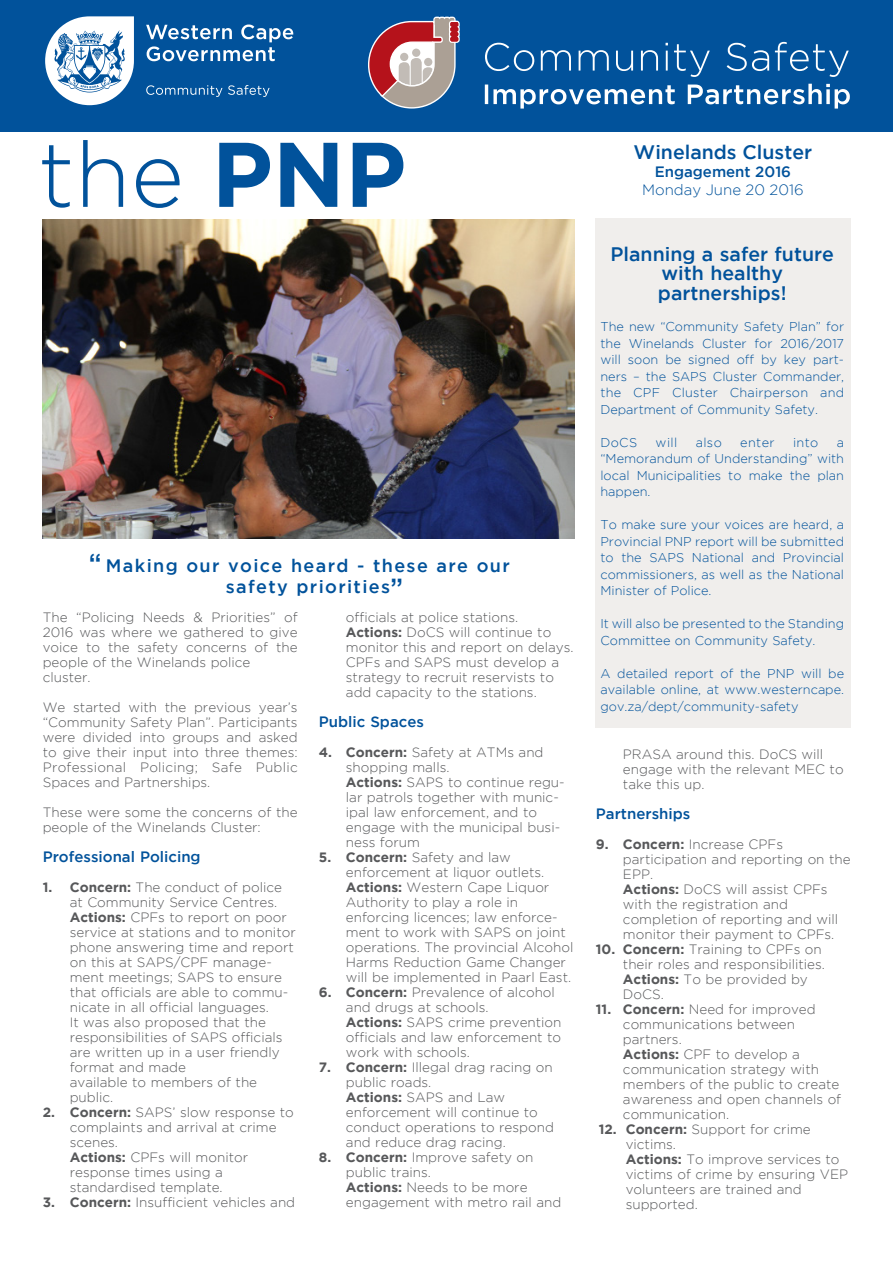
<style>
.page{position:relative;width:893px;height:1263px;background:#fff}
.page>*{position:absolute;margin:0;border:0;box-sizing:border-box;transform-origin:0 0}
.t1{font:300 91.5px "Gotham";color:#01529b}
.t2{font:700 25.5px "Arial";color:#01529b}
.t3{font:500 19.5px/19.5px "Gotham";color:#01529b;text-align:center}
.t4{font:500 18px "Gotham";letter-spacing:.075em;color:#01529b}
.t5{font:500 15px "Gotham";color:#01529b}
.t6{font:300 15px "Gotham";color:#01529b}
.t7{font:300 13.5px/15px "Gotham";color:#57585a}
.t8{font:300 12.75px/16.5px "Gotham";color:#01529b;text-align:justify}
.s1{font-weight:700}
</style>
<div class="page">
<div style="left:0;top:0;width:893px;height:132px;background:#01529b"></div>
<div style="left:595px;top:218px;width:255px;height:510px;background:#f0eeec"></div>
<svg style="left:45px;top:16px;width:249px;height:90px"></svg>
<img style="left:43px;top:220px;width:531px;height:319px">
<svg style="left:485px;top:84px;width:365px;height:25px"></svg>
<svg style="left:485px;top:42px;width:364px;height:35px"></svg>
<svg style="left:368px;top:16px;width:92px;height:93px"></svg>
<p class="t1" style="left:38px;top:125px;width:370px">the <span class="s1">PNP</span></p>
<p class="t3" style="left:634px;top:142px;width:180px">Winelands Cluster</p>
<p class="t5" style="left:655px;top:163px;width:138px">Engagement 2016</p>
<p class="t6" style="left:642px;top:181px;width:163px">Monday June 20 2016</p>
<p class="t2" style="left:89px;top:546px;width:14px">“</p>
<p class="t4" style="left:106px;top:555px;width:405px">Making our voice heard - these are our</p>
<p class="t4" style="left:226px;top:577px;width:166px">safety priorities</p>
<p class="t2" style="left:391px;top:571px;width:14px">”</p>
<p class="t7" style="left:43px;top:610px;width:256px;text-align:justify">The “Policing Needs &amp; Priorities” of 2016 was where we gathered to give voice to the safety concerns of the people of the Winelands police</p>
<p class="t7" style="left:43px;top:670px;width:49px">cluster.</p>
<p class="t7" style="left:43px;top:700px;width:256px;text-align:justify">We started with the previous year’s “Community Safety Plan”. Participants were divided into groups and asked to give their input into three themes:<br>Professional Policing; Safe Public Spaces and Partnerships.</p>
<p class="t7" style="left:43px;top:805px;width:256px">These were some the concerns of the people of the Winelands Cluster:</p>
<p class="t5" style="left:43px;top:848px;width:159px">Professional Policing</p>
<p class="t7" style="left:70px;top:880px;width:228px;text-indent:-27px"><span class="s1">1. Concern:</span> The conduct of police at Community Service Centres.<br><span class="s1">Actions:</span> CPFs to report on poor service at stations and to monitor phone answering time and report on this at SAPS/CPF manage&shy;ment meetings; SAPS to ensure that officials are able to commu&shy;nicate in all official languages.<br>It was also proposed that the responsibilities of SAPS officials are written up in a user friendly format and made<br>available to members of the public.</p>
<p class="t7" style="left:70px;top:1105px;width:226px;text-indent:-27px"><span class="s1">2. Concern:</span> SAPS’ slow response to complaints and arrival at crime scenes.<br><span class="s1">Actions:</span> CPFs will monitor response times using a standardised template.</p>
<p class="t7" style="left:43px;top:1195px;width:254px"><span class="s1">3. Concern:</span> Insufficient vehicles and</p>
<p class="t7" style="left:346px;top:610px;width:229px">officials at police stations.<br><span class="s1">Actions:</span> DoCS will continue to monitor this and report on delays.<br>CPFs and SAPS must develop a strategy to recruit reservists to add capacity to the stations.</p>
<p class="t5" style="left:319px;top:713px;width:107px">Public Spaces</p>
<p class="t7" style="left:346px;top:745px;width:220px;text-indent:-27px"><span class="s1">4. Concern:</span> Safety at ATMs and shopping malls.<br><span class="s1">Actions:</span> SAPS to continue regu&shy;lar patrols together with munic&shy;ipal law enforcement, and to engage with the municipal busi&shy;ness forum</p>
<p class="t7" style="left:346px;top:850px;width:229px;text-indent:-27px"><span class="s1">5. Concern:</span> Safety and law enforcement at liquor outlets.<br><span class="s1">Actions:</span> Western Cape Liquor<br>Authority to play a role in enforcing licences; law enforce&shy;ment to work with SAPS on joint operations. The provincial Alcohol<br>Harms Reduction Game Changer will be implemented in Paarl East.</p>
<p class="t7" style="left:346px;top:985px;width:217px;text-indent:-27px"><span class="s1">6. Concern:</span> Prevalence of alcohol and drugs at schools.<br><span class="s1">Actions:</span> SAPS crime prevention officials and law enforcement to work with schools.</p>
<p class="t7" style="left:346px;top:1060px;width:210px;text-indent:-27px"><span class="s1">7. Concern:</span> Illegal drag racing on public roads.<br><span class="s1">Actions:</span> SAPS and Law enforcement will continue to conduct operations to respond and reduce drag racing.</p>
<p class="t7" style="left:346px;top:1150px;width:217px;text-indent:-27px"><span class="s1">8. Concern:</span> Improve safety on public trains.<br><span class="s1">Actions:</span> Needs to be more engagement with metro rail and</p>
<p class="t3" style="left:611px;top:244px;width:225px">Planning a safer future with healthy</p>
<p class="t3" style="left:658px;top:283px;width:130px">partnerships!</p>
<p class="t8" style="left:600px;top:318px;width:245px">The new “Community Safety Plan” for the Winelands Cluster for 2016/2017 will soon be signed off by key part&shy;ners – the SAPS Cluster Commander, the CPF Cluster Chairperson and Department of Community Safety.</p>
<p class="t8" style="left:600px;top:434px;width:38px">DoCS</p>
<p class="t8" style="left:656px;top:434px;width:23px">will</p>
<p class="t8" style="left:696px;top:434px;width:28px">also</p>
<p class="t8" style="left:740px;top:434px;width:36px">enter</p>
<p class="t8" style="left:793px;top:434px;width:27px">into</p>
<p class="t8" style="left:600px;top:434px;width:245px;text-indent:236px">a “Memorandum of Understanding” with local Municipalities to make the plan happen.</p>
<p class="t8" style="left:600px;top:516px;width:245px">To make sure your voices are heard, a Provincial PNP report will be submitted to the SAPS National and Provincial commissioners, as well as the National Minister of Police.</p>
<p class="t8" style="left:600px;top:615px;width:245px">It will also be presented to the Standing<br>Committee on Community Safety.</p>
<p class="t8" style="left:600px;top:665px;width:245px">A detailed report of the PNP will be available online, at www.westerncape. gov.za/dept/community-safety</p>
<p class="t7" style="left:623px;top:746px;width:222px">PRASA around this. DoCS will engage with the relevant MEC to take this up.</p>
<p class="t5" style="left:596px;top:805px;width:96px">Partnerships</p>
<p class="t7" style="left:623px;top:836px;width:229px;text-indent:-27px"><span class="s1">9. Concern:</span> Increase CPFs participation and reporting on the<br>EPP.<br><span class="s1">Actions:</span> DoCS will assist CPFs with the registration and completion of reporting and will monitor their payment to CPFs.</p>
<p class="t7" style="left:623px;top:941px;width:203px;text-indent:-27px"><span class="s1">10. Concern:</span> Training to CPFs on their roles and responsibilities.<br><span class="s1">Actions:</span> To be provided by<br>DoCS.</p>
<p class="t7" style="left:623px;top:1001px;width:220px;text-indent:-27px"><span class="s1">11. Concern:</span> Need for improved communications between partners.<br><span class="s1">Actions:</span> CPF to develop a communication strategy with members of the public to create awareness and open channels of communication.</p>
<p class="t7" style="left:626px;top:1121px;width:224px;text-indent:-27px"><span class="s1">12. Concern:</span> Support for crime victims.<br><span class="s1">Actions:</span> To improve services to victims of crime by ensuring VEP volunteers are trained and supported.</p>
</div>
